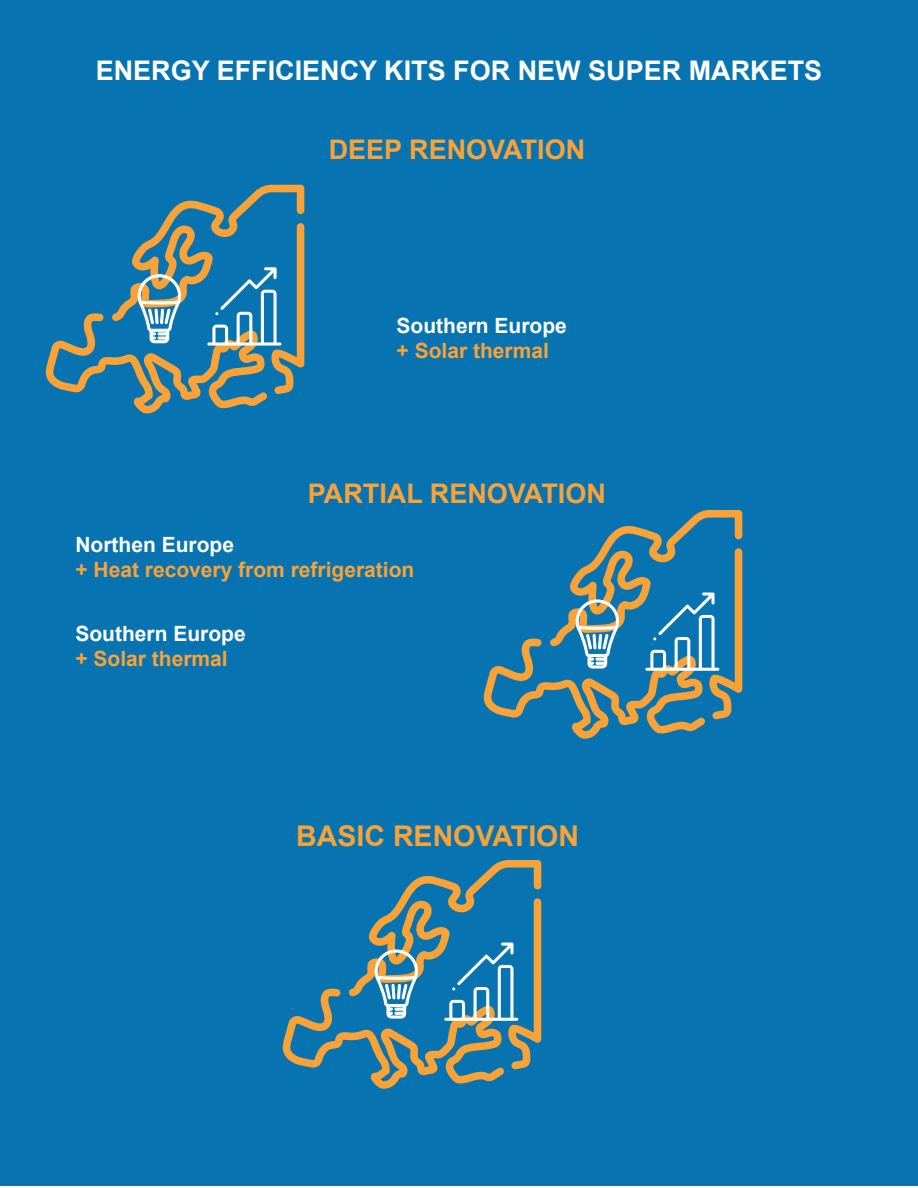
<style>
.page{position:relative;width:918px;height:1188px;background:#fff}
.page>*{position:absolute;margin:0;border:0;box-sizing:border-box;transform-origin:0 0}
.t1{font:700 28.5px "Arial";color:#f9a238}
.t2{font:700 27px "Arial";color:#fff}
.t3{font:700 27px "Arial";color:#f9a238}
.t4{font:700 21px "Arial";color:#f9a238}
.t5{font:700 21px "Arial";color:#fff}
</style>
<div class="page">
<div style="left:0;top:0;width:918px;height:1186px;background:#0774b1"></div>
<svg style="left:483px;top:510px;width:259px;height:229px"></svg>
<svg style="left:45px;top:184px;width:259px;height:230px"></svg>
<svg style="left:282px;top:860px;width:259px;height:229px"></svg>
<p class="t2" style="left:96px;top:51px;width:728px">ENERGY EFFICIENCY KITS FOR NEW SUPER MARKETS</p>
<p class="t3" style="left:329px;top:130px;width:258px">DEEP RENOVATION</p>
<p class="t5" style="left:397px;top:311px;width:172px">Southern Europe</p>
<p class="t4" style="left:397px;top:336px;width:154px">+ Solar thermal</p>
<p class="t3" style="left:308px;top:474px;width:300px">PARTIAL RENOVATION</p>
<p class="t5" style="left:75px;top:530px;width:160px">Northen Europe</p>
<p class="t4" style="left:75px;top:555px;width:341px">+ Heat recovery from refrigeration</p>
<p class="t5" style="left:75px;top:619px;width:172px">Southern Europe</p>
<p class="t4" style="left:75px;top:644px;width:154px">+ Solar thermal</p>
<h1 class="t1" style="left:296px;top:816px;width:284px">BASIC RENOVATION</h1>
</div>
